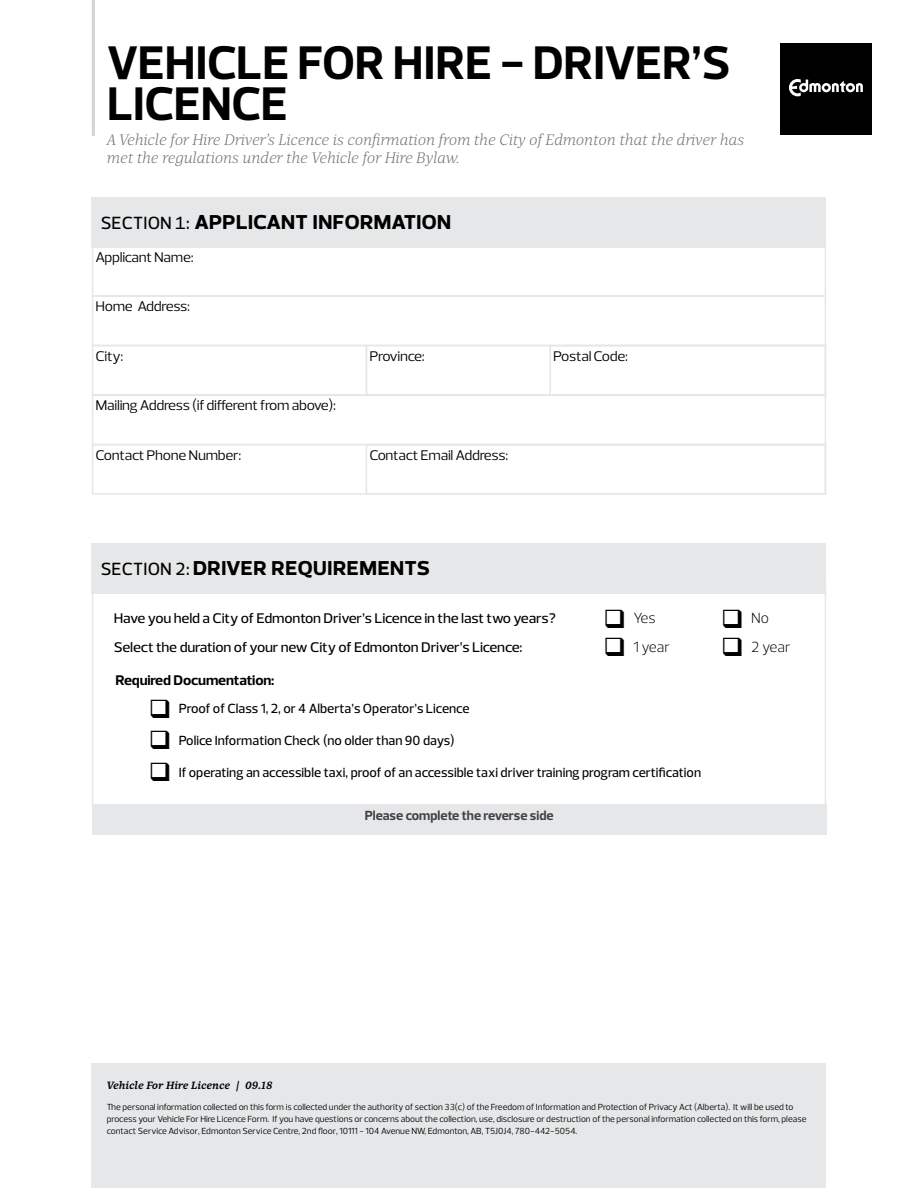
<style>
.page{position:relative;width:918px;height:1188px;background:#fff}
.page>*{position:absolute;margin:0;border:0;box-sizing:border-box;transform-origin:0 0}
.t1{font:700 48px/40.5px "Prelo";letter-spacing:-.01em;color:#000}
.t2{font:700 24px "Prelo";color:#000}
.t3{font:italic 300 15px/18px "Quercus 10";letter-spacing:-.01em;color:#6d6e71}
.t4{font:300 15px "Prelo";color:#000}
.t5{font:14.25px "Prelo";letter-spacing:-.02em;color:#000;scale:1.05 1}
.t6{font:500 14.25px "Prelo";letter-spacing:-.01em;color:#000;scale:1.05 1}
.t7{font:700 14.25px "Prelo";letter-spacing:-.01em;color:#000;scale:1.05 1}
.t8{font:500 13.5px "Prelo";color:#000}
.t9{font:700 13.5px "Prelo";color:#414042}
.t10{font:italic 500 10.5px "Quercus 10";color:#000}
.t11{font:9px/12px "Prelo";color:#000}
.s1{font-weight:500;font-size:18px}
</style>
<div class="page">
<div style="left:780px;top:43px;width:92px;height:92px;background:#000"></div>
<svg style="left:789px;top:79px;width:74px;height:17px"></svg>
<hr style="left:92px;top:0;width:3px;height:136px;background:#d1d3d4">
<svg style="left:91px;top:580px;width:736px;height:227px"></svg>
<div style="left:92px;top:197px;width:734px;height:51px;background:#e6e7e8"></div>
<div style="left:92px;top:543px;width:734px;height:51px;background:#e6e7e8"></div>
<svg style="left:91px;top:245px;width:736px;height:250px"></svg>
<div style="left:92px;top:1064px;width:734px;height:124px;background:#e6e7e8"></div>
<div style="left:92px;top:805px;width:734px;height:30px;background:#e6e7e8"></div>
<h1 class="t1" style="left:107px;top:43px;width:625px">VEHICLE FOR HIRE - DRIVER’S<br>LICENCE</h1>
<h3 class="t3" style="left:107px;top:131px;width:639px">A Vehicle for Hire Driver’s Licence is confirmation from the City of Edmonton that the driver has met the regulations under the Vehicle for Hire Bylaw.</h3>
<h2 class="t2" style="left:101px;top:206px;width:352px"><span class="s1">SECTION 1:</span> applicant information</h2>
<h3 class="t5" style="left:96px;top:248px;width:95px">Applicant Name:</h3>
<h3 class="t5" style="left:96px;top:298px;width:91px">Home Address:</h3>
<h3 class="t5" style="left:96px;top:347px;width:28px">City:</h3>
<h3 class="t5" style="left:96px;top:397px;width:231px">Mailing Address (if different from above):</h3>
<h3 class="t5" style="left:369px;top:347px;width:54px">Province:</h3>
<h3 class="t5" style="left:553px;top:347px;width:73px">Postal Code:</h3>
<h3 class="t5" style="left:96px;top:446px;width:140px">Contact Phone Number:</h3>
<h3 class="t5" style="left:369px;top:446px;width:134px">Contact Email Address:</h3>
<h2 class="t2" style="left:101px;top:552px;width:331px"><span class="s1">SECTION 2:</span> driver requirements</h2>
<h3 class="t6" style="left:114px;top:610px;width:423px">Have you held a City of Edmonton Driver’s Licence in the last two years?</h3>
<h3 class="t4" style="left:603px;top:609px;width:54px">❑ Yes</h3>
<h3 class="t4" style="left:721px;top:609px;width:49px">❑ No</h3>
<h3 class="t6" style="left:114px;top:639px;width:391px">Select the duration of your new City of Edmonton Driver’s Licence:</h3>
<h3 class="t4" style="left:603px;top:638px;width:68px">❑ 1 year</h3>
<h3 class="t4" style="left:721px;top:638px;width:71px">❑ 2 year</h3>
<h3 class="t7" style="left:116px;top:672px;width:153px">Required Documentation:</h3>
<h3 class="t8" style="left:149px;top:700px;width:322px">❑ Proof of Class 1, 2, or 4 Alberta’s Operator’s Licence</h3>
<h3 class="t8" style="left:149px;top:732px;width:307px">❑ Police Information Check (no older than 90 days)</h3>
<h3 class="t8" style="left:149px;top:764px;width:554px">❑ If operating an accessible taxi, proof of an accessible taxi driver training program certification</h3>
<h3 class="t9" style="left:365px;top:808px;width:190px">Please complete the reverse side</h3>
<p class="t10" style="left:107px;top:1078px;width:167px">Vehicle For Hire Licence | 09.18</p>
<p class="t11" style="left:107px;top:1101px;width:701px">The personal information collected on this form is collected under the authority of section 33(c) of the Freedom of Information and Protection of Privacy Act (Alberta). It will be used to process your Vehicle For Hire Licence Form. If you have questions or concerns about the collection, use, disclosure or destruction of the personal information collected on this form, please contact Service Advisor, Edmonton Service Centre, 2nd floor, 10111 - 104 Avenue NW, Edmonton, AB, T5J0J4, 780-442-5054.</p>
</div>
